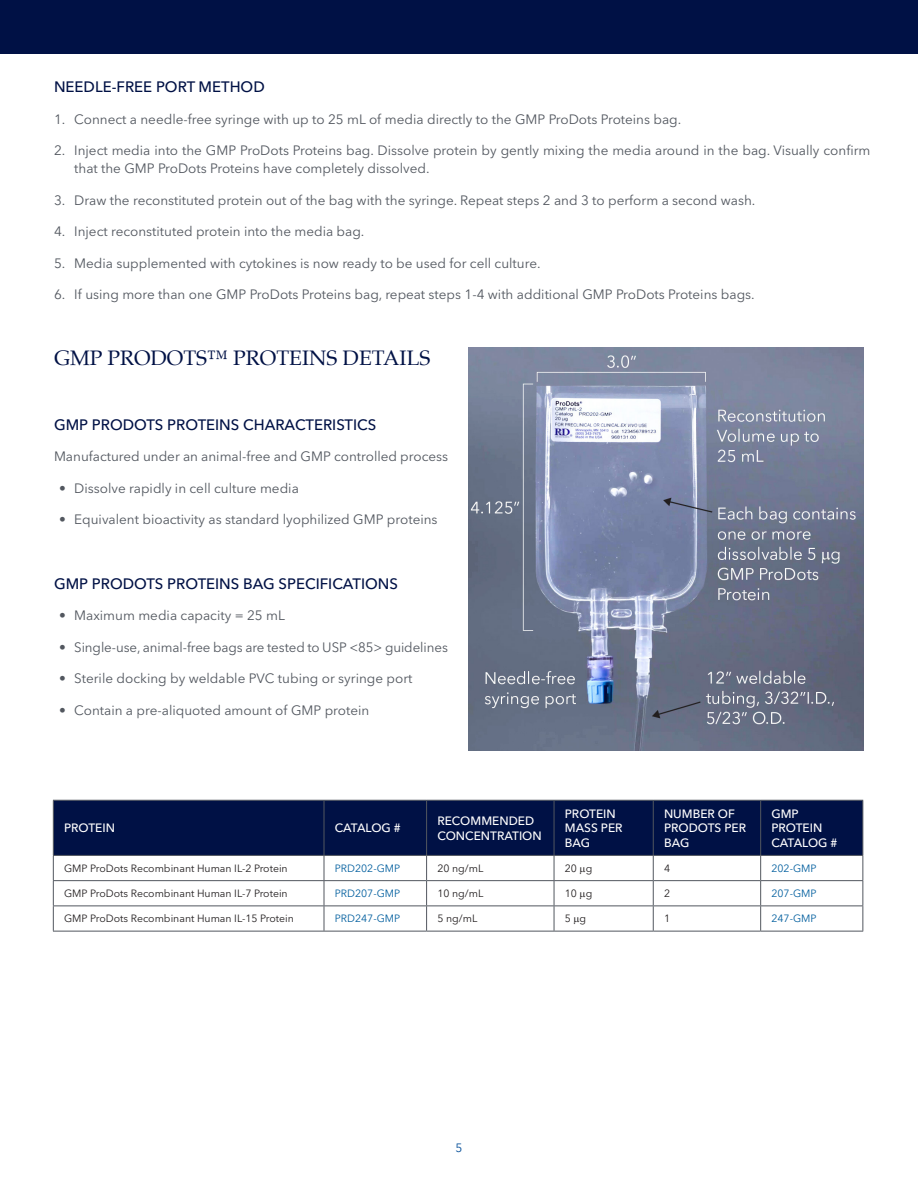
<style>
.page{position:relative;width:918px;height:1188px;background:#fff}
.page>*{position:absolute;margin:0;border:0;box-sizing:border-box;transform-origin:0 0}
.NL_Headline{font:21px "Palatino";color:#001145}
.NL_Subheading{font:500 15px "Avenir Next LT Pro";color:#001145}
.NL_Body_Copy{font:13.5px/18px "Avenir Next LT Pro";color:#52575f}
.NL_Table_Headers{font:500 12px/14.4px "Avenir Next LT Pro";color:#fff}
.NL_Table_Headers-2{font:500 12px "Avenir Next LT Pro";letter-spacing:-.02em;color:#fff}
.t1{font:12px "Avenir Next LT Pro";color:#004c97}
.NL_Table_Text{font:10.5px "Avenir Next LT Pro";color:#231f20}
.NL_Table_Text-2{font:10.5px "Avenir Next LT Pro";color:#005e9e}
</style>
<div class="page">
<div style="left:0;top:0;width:918px;height:54px;background:#001145"></div>
<div style="left:54px;top:801px;width:808px;height:54px;background:#001145"></div>
<hr style="left:53px;top:880px;width:271px;height:1px;background:#52575f">
<hr style="left:324px;top:880px;width:103px;height:1px;background:#52575f">
<hr style="left:427px;top:880px;width:127px;height:1px;background:#52575f">
<hr style="left:554px;top:880px;width:99px;height:1px;background:#52575f">
<hr style="left:653px;top:880px;width:108px;height:1px;background:#52575f">
<hr style="left:761px;top:880px;width:102px;height:1px;background:#52575f">
<hr style="left:53px;top:906px;width:271px;height:1px;background:#52575f">
<svg style="left:53px;top:856px;width:1px;height:75px"></svg>
<hr style="left:324px;top:906px;width:103px;height:1px;background:#52575f">
<svg style="left:324px;top:856px;width:1px;height:75px"></svg>
<hr style="left:427px;top:906px;width:127px;height:1px;background:#52575f">
<svg style="left:426px;top:856px;width:1px;height:75px"></svg>
<hr style="left:554px;top:906px;width:99px;height:1px;background:#52575f">
<svg style="left:554px;top:856px;width:1px;height:75px"></svg>
<hr style="left:653px;top:906px;width:108px;height:1px;background:#52575f">
<svg style="left:653px;top:856px;width:1px;height:75px"></svg>
<hr style="left:761px;top:906px;width:102px;height:1px;background:#52575f">
<svg style="left:760px;top:856px;width:1px;height:75px"></svg>
<svg style="left:862px;top:856px;width:1px;height:75px"></svg>
<hr style="left:53px;top:931px;width:271px;height:1px;background:#52575f">
<hr style="left:324px;top:931px;width:103px;height:1px;background:#52575f">
<hr style="left:427px;top:931px;width:127px;height:1px;background:#52575f">
<hr style="left:554px;top:931px;width:99px;height:1px;background:#52575f">
<hr style="left:653px;top:931px;width:108px;height:1px;background:#52575f">
<hr style="left:761px;top:931px;width:102px;height:1px;background:#52575f">
<hr style="left:324px;top:801px;width:1px;height:54px;background:#52575f">
<hr style="left:426px;top:801px;width:1px;height:54px;background:#52575f">
<hr style="left:554px;top:801px;width:1px;height:54px;background:#52575f">
<hr style="left:653px;top:801px;width:1px;height:54px;background:#52575f">
<hr style="left:760px;top:801px;width:1px;height:54px;background:#52575f">
<hr style="left:862px;top:801px;width:1px;height:54px;background:#52575f">
<hr style="left:53px;top:800px;width:271px;height:1px;background:#52575f">
<hr style="left:53px;top:801px;width:1px;height:54px;background:#52575f">
<hr style="left:324px;top:800px;width:103px;height:1px;background:#52575f">
<hr style="left:427px;top:800px;width:127px;height:1px;background:#52575f">
<hr style="left:554px;top:800px;width:99px;height:1px;background:#52575f">
<hr style="left:653px;top:800px;width:108px;height:1px;background:#52575f">
<hr style="left:761px;top:800px;width:102px;height:1px;background:#52575f">
<hr style="left:53px;top:855px;width:271px;height:1px;background:#52575f">
<hr style="left:324px;top:855px;width:103px;height:1px;background:#52575f">
<hr style="left:427px;top:855px;width:127px;height:1px;background:#52575f">
<hr style="left:554px;top:855px;width:99px;height:1px;background:#52575f">
<hr style="left:653px;top:855px;width:108px;height:1px;background:#52575f">
<hr style="left:761px;top:855px;width:102px;height:1px;background:#52575f">
<img style="left:469px;top:348px;width:395px;height:402px">
<p class="NL_Subheading" style="left:54px;top:78px;width:212px">NEEDLE-FREE PORT METHOD</p>
<p class="NL_Body_Copy" style="left:54px;top:110px;width:629px">1. Connect a needle-free syringe with up to 25 mL of media directly to the GMP ProDots Proteins bag.</p>
<p class="NL_Body_Copy" style="left:74px;top:142px;width:798px;text-indent:-20px">2. Inject media into the GMP ProDots Proteins bag. Dissolve protein by gently mixing the media around in the bag. Visually confirm that the GMP ProDots Proteins have completely dissolved.</p>
<p class="NL_Body_Copy" style="left:54px;top:191px;width:703px">3. Draw the reconstituted protein out of the bag with the syringe. Repeat steps 2 and 3 to perform a second wash.</p>
<p class="NL_Body_Copy" style="left:54px;top:223px;width:312px">4. Inject reconstituted protein into the media bag.</p>
<p class="NL_Body_Copy" style="left:54px;top:254px;width:488px">5. Media supplemented with cytokines is now ready to be used for cell culture.</p>
<p class="NL_Body_Copy" style="left:54px;top:286px;width:702px">6. If using more than one GMP ProDots Proteins bag, repeat steps 1-4 with additional GMP ProDots Proteins bags.</p>
<p class="NL_Headline" style="left:54px;top:340px;width:378px">GMP PRODOTS™ PROTEINS DETAILS</p>
<p class="NL_Subheading" style="left:54px;top:416px;width:324px">GMP PRODOTS PROTEINS CHARACTERISTICS</p>
<p class="NL_Body_Copy" style="left:54px;top:448px;width:396px">Manufactured under an animal-free and GMP controlled process</p>
<p class="NL_Body_Copy" style="left:59px;top:479px;width:241px">• Dissolve rapidly in cell culture media</p>
<p class="NL_Body_Copy" style="left:59px;top:511px;width:380px">• Equivalent bioactivity as standard lyophilized GMP proteins</p>
<p class="NL_Subheading" style="left:54px;top:575px;width:346px">GMP PRODOTS PROTEINS BAG SPECIFICATIONS</p>
<p class="NL_Body_Copy" style="left:59px;top:607px;width:227px">• Maximum media capacity = 25 mL</p>
<p class="NL_Body_Copy" style="left:59px;top:638px;width:390px">• Single-use, animal-free bags are tested to USP &lt;85&gt; guidelines</p>
<p class="NL_Body_Copy" style="left:59px;top:670px;width:355px">• Sterile docking by weldable PVC tubing or syringe port</p>
<p class="NL_Body_Copy" style="left:59px;top:701px;width:312px">• Contain a pre-aliquoted amount of GMP protein</p>
<p class="NL_Table_Headers" style="left:64px;top:821px;width:52px">PROTEIN</p>
<p class="NL_Table_Headers-2" style="left:335px;top:821px;width:67px">CATALOG #</p>
<p class="NL_Table_Headers" style="left:437px;top:814px;width:106px">RECOMMENDED<br>CONCENTRATION</p>
<p class="NL_Table_Headers" style="left:565px;top:807px;width:59px">PROTEIN<br>MASS PER<br>BAG</p>
<p class="NL_Table_Headers" style="left:664px;top:807px;width:84px">NUMBER OF<br>PRODOTS PER<br>BAG</p>
<p class="NL_Table_Headers" style="left:771px;top:807px;width:67px">GMP<br>PROTEIN<br>CATALOG #</p>
<p class="NL_Table_Text" style="left:64px;top:862px;width:225px">GMP ProDots Recombinant Human IL-2 Protein</p>
<p class="NL_Table_Text-2" style="left:335px;top:862px;width:67px">PRD202-GMP</p>
<p class="NL_Table_Text" style="left:437px;top:862px;width:48px">20 ng/mL</p>
<p class="NL_Table_Text" style="left:565px;top:862px;width:29px">20 g</p>
<p class="NL_Table_Text" style="left:664px;top:862px;width:8px">4</p>
<p class="NL_Table_Text-2" style="left:771px;top:862px;width:47px">202-GMP</p>
<p class="NL_Table_Text" style="left:64px;top:887px;width:225px">GMP ProDots Recombinant Human IL-7 Protein</p>
<p class="NL_Table_Text-2" style="left:335px;top:887px;width:67px">PRD207-GMP</p>
<p class="NL_Table_Text" style="left:437px;top:887px;width:48px">10 ng/mL</p>
<p class="NL_Table_Text" style="left:565px;top:887px;width:29px">10 g</p>
<p class="NL_Table_Text" style="left:664px;top:887px;width:8px">2</p>
<p class="NL_Table_Text-2" style="left:771px;top:887px;width:47px">207-GMP</p>
<p class="NL_Table_Text" style="left:64px;top:913px;width:231px">GMP ProDots Recombinant Human IL-15 Protein</p>
<p class="NL_Table_Text-2" style="left:335px;top:913px;width:67px">PRD247-GMP</p>
<p class="NL_Table_Text" style="left:437px;top:913px;width:41px">5 ng/mL</p>
<p class="NL_Table_Text" style="left:565px;top:913px;width:23px">5 g</p>
<p class="NL_Table_Text" style="left:664px;top:913px;width:8px">1</p>
<p class="NL_Table_Text-2" style="left:771px;top:913px;width:47px">247-GMP</p>
<p class="t1" style="left:456px;top:1140px;width:8px">5</p>
</div>
